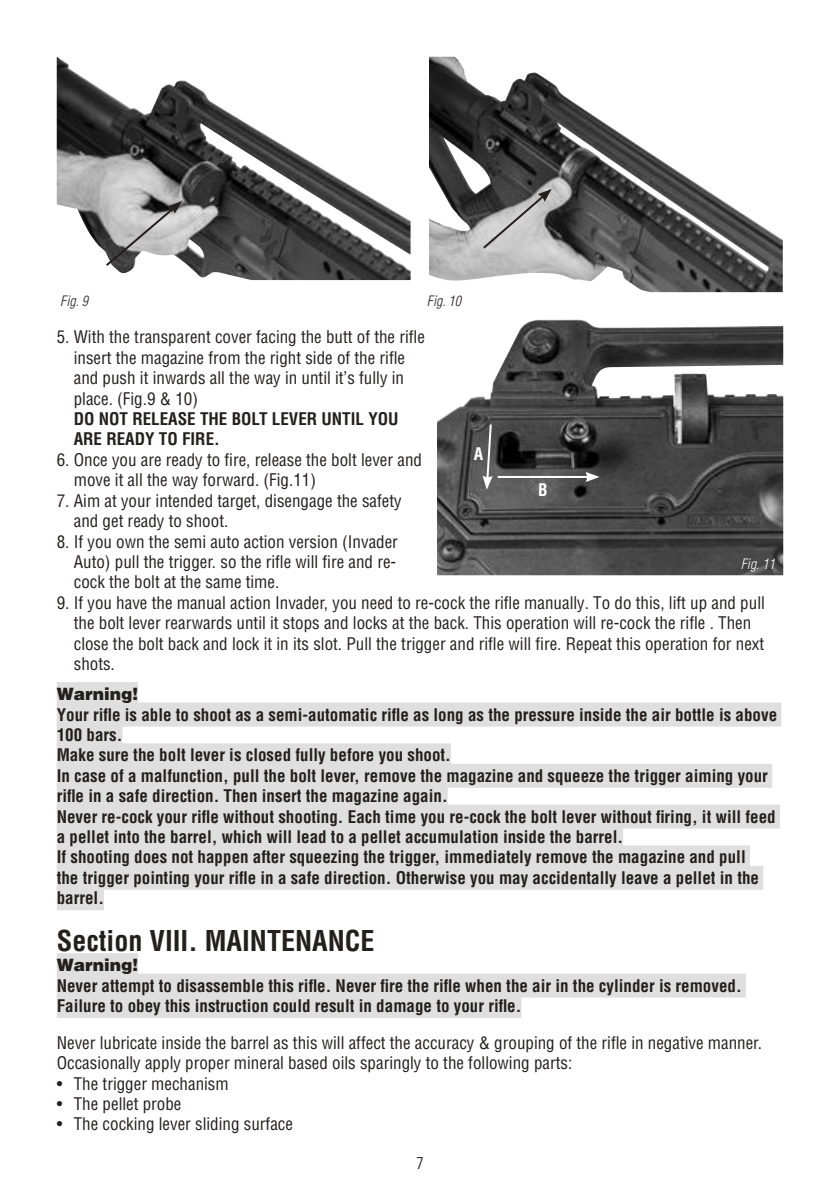
<style>
.page{position:relative;width:840px;height:1191px;background:#fff}
.page>*{position:absolute;margin:0;border:0;box-sizing:border-box;transform-origin:0 0}
.t1{font:700 condensed 28px "Helvetica LT Std";color:#241f1f}
.t2{font:condensed 17px/20.4px "Helvetica LT Std";color:#241f1f}
.t3{font:700 condensed 17px/20.4px "Helvetica LT Std";color:#241f1f}
.t4{font:900 17px "Helvetica LT Std";color:#241f1f}
.t5{font:700 condensed 17px "Helvetica LT Std";color:#fff}
.t6{font:300 condensed 17px "Frutiger LT Std";color:#241f1f}
.t7{font:italic 300 condensed 14px "Helvetica LT Std";color:#241f1f}
.t8{font:italic 300 condensed 14px "Helvetica LT Std";color:#fff}
</style>
<div class="page">
<img style="left:437px;top:320px;width:345px;height:255px">
<img style="left:57px;top:57px;width:353px;height:223px">
<img style="left:429px;top:57px;width:353px;height:235px">
<div style="left:57px;top:682px;width:81px;height:24px;background:#e0dfdf"></div>
<div style="left:57px;top:702px;width:724px;height:24px;background:#e0dfdf"></div>
<div style="left:57px;top:723px;width:65px;height:24px;background:#e0dfdf"></div>
<div style="left:57px;top:743px;width:393px;height:24px;background:#e0dfdf"></div>
<div style="left:57px;top:763px;width:714px;height:24px;background:#e0dfdf"></div>
<div style="left:57px;top:784px;width:390px;height:24px;background:#e0dfdf"></div>
<div style="left:57px;top:804px;width:722px;height:24px;background:#e0dfdf"></div>
<div style="left:57px;top:825px;width:565px;height:24px;background:#e0dfdf"></div>
<div style="left:57px;top:845px;width:692px;height:24px;background:#e0dfdf"></div>
<div style="left:57px;top:865px;width:705px;height:24px;background:#e0dfdf"></div>
<div style="left:57px;top:886px;width:47px;height:24px;background:#e0dfdf"></div>
<svg style="left:104px;top:201px;width:78px;height:67px;background:#ababab"></svg>
<svg style="left:480px;top:189px;width:71px;height:62px;background:#9b9b9b"></svg>
<hr style="left:497px;top:476px;width:91px;height:2px;background:#fff">
<svg style="left:585px;top:472px;width:14px;height:10px"></svg>
<svg style="left:482px;top:422px;width:10px;height:68px"></svg>
<div style="left:57px;top:953px;width:81px;height:24px;background:#e0dfdf"></div>
<div style="left:57px;top:973px;width:688px;height:24px;background:#e0dfdf"></div>
<div style="left:57px;top:994px;width:464px;height:24px;background:#e0dfdf"></div>
<p class="t7" style="left:60px;top:292px;width:29px">Fig. 9</p>
<p class="t7" style="left:426px;top:292px;width:36px">Fig. 10</p>
<p class="t2" style="left:74px;top:327px;width:352px;text-indent:-17px">5. With the transparent cover facing the butt of the rifle insert the magazine from the right side of the rifle and push it inwards all the way in until it’s fully in place. (Fig.9 &amp; 10)</p>
<p class="t3" style="left:74px;top:408px;width:326px">DO NOT RELEASE THE BOLT LEVER UNTIL YOU<br>ARE READY TO FIRE.</p>
<p class="t2" style="left:74px;top:449px;width:349px;text-indent:-17px">6. Once you are ready to fire, release the bolt lever and move it all the way forward. (Fig.11)</p>
<p class="t2" style="left:74px;top:490px;width:329px;text-indent:-17px">7. Aim at your intended target, disengage the safety and get ready to shoot.</p>
<p class="t2" style="left:74px;top:531px;width:325px;text-align:justify;text-indent:-17px">8. If you own the semi auto action version (Invader Auto) pull the trigger. so the rifle will fire and re&shy;cock the bolt at the same time.</p>
<p class="t2" style="left:74px;top:592px;width:692px;text-indent:-17px">9. If you have the manual action Invader, you need to re-cock the rifle manually. To do this, lift up and pull the bolt lever rearwards until it stops and locks at the back. This operation will re-cock the rifle . Then close the bolt back and lock it in its slot. Pull the trigger and rifle will fire. Repeat this operation for next shots.</p>
<p class="t5" style="left:473px;top:443px;width:11px">A</p>
<p class="t5" style="left:538px;top:479px;width:11px">B</p>
<p class="t8" style="left:740px;top:555px;width:36px">Fig. 11</p>
<p class="t4" style="left:57px;top:683px;width:83px">Warning!</p>
<p class="t3" style="left:57px;top:704px;width:721px">Your rifle is able to shoot as a semi-automatic rifle as long as the pressure inside the air bottle is above 100 bars.<br>Make sure the bolt lever is closed fully before you shoot.<br>In case of a malfunction, pull the bolt lever, remove the magazine and squeeze the trigger aiming your rifle in a safe direction. Then insert the magazine again.<br>Never re-cock your rifle without shooting. Each time you re-cock the bolt lever without firing, it will feed a pellet into the barrel, which will lead to a pellet accumulation inside the barrel.<br>If shooting does not happen after squeezing the trigger, immediately remove the magazine and pull<br>the trigger pointing your rifle in a safe direction. Otherwise you may accidentally leave a pellet in the barrel.</p>
<h1 class="t1" style="left:57px;top:923px;width:319px">Section VIII. MAINTENANCE</h1>
<p class="t4" style="left:57px;top:954px;width:83px">Warning!</p>
<p class="t3" style="left:57px;top:975px;width:686px">Never attempt to disassemble this rifle. Never fire the rifle when the air in the cylinder is removed.<br>Failure to obey this instruction could result in damage to your rifle.</p>
<p class="t2" style="left:57px;top:1032px;width:706px">Never lubricate inside the barrel as this will affect the accuracy &amp; grouping of the rifle in negative manner.<br>Occasionally apply proper mineral based oils sparingly to the following parts:</p>
<p class="t2" style="left:57px;top:1073px;width:173px">• The trigger mechanism</p>
<p class="t2" style="left:57px;top:1093px;width:126px">• The pellet probe</p>
<p class="t2" style="left:57px;top:1114px;width:238px">• The cocking lever sliding surface</p>
<p class="t6" style="left:415px;top:1153px;width:10px">7</p>
</div>
